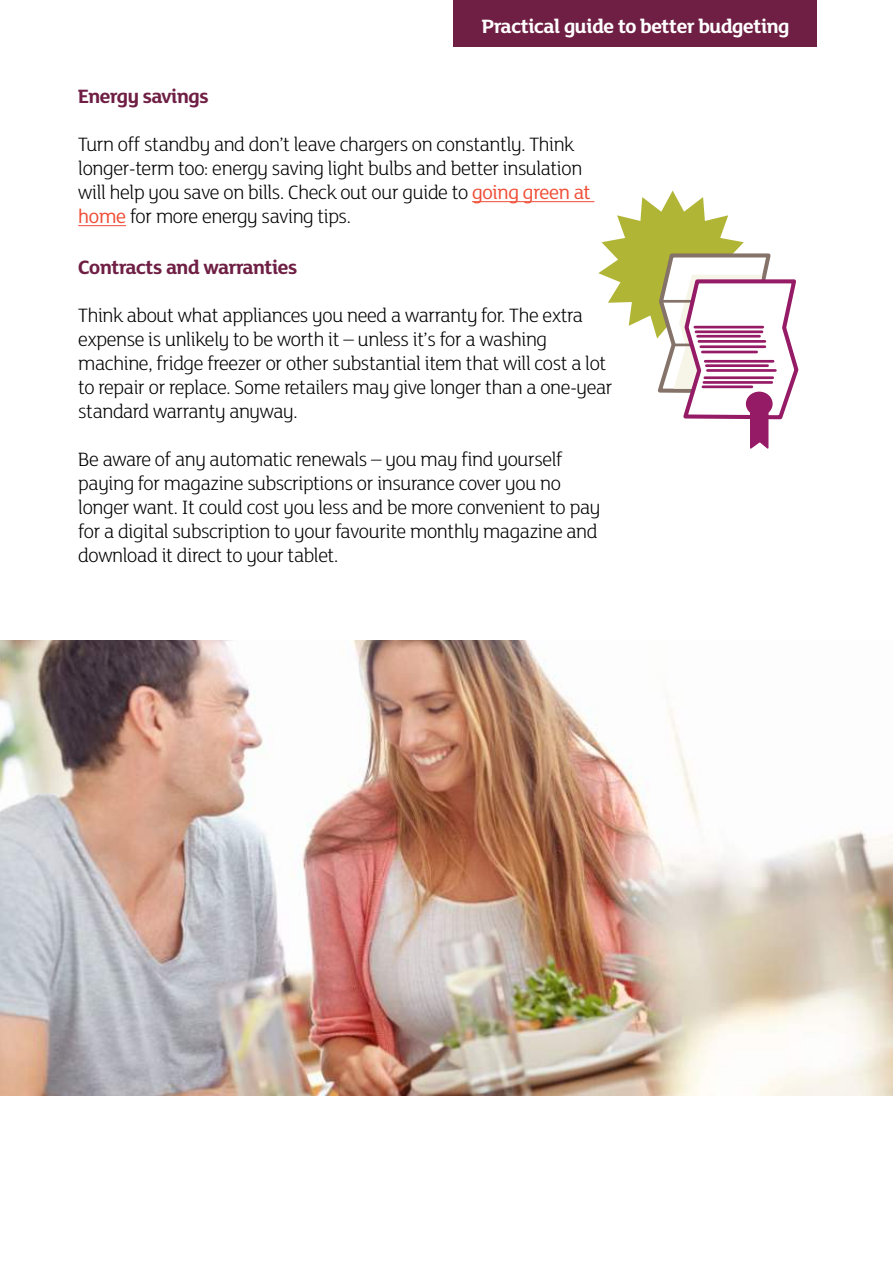
<style>
.page{position:relative;width:893px;height:1263px;background:#fff}
.page>*{position:absolute;margin:0;border:0;box-sizing:border-box;transform-origin:0 0}
.t1{font:300 21px/24px "Mary Ann BETA";letter-spacing:-.01em;color:#000}
.t2{font:700 21px "Mary Ann BETA";letter-spacing:-.015em;color:#6f1f44}
.t3{font:700 21px "Mary Ann BETA";letter-spacing:-.015em;color:#fff}
.s1{font-weight:400;color:#f04e37}
</style>
<div class="page">
<img style="left:0;top:640px;width:893px;height:455px">
<div style="left:453px;top:0;width:363px;height:47px;background:#6f1f44"></div>
<hr style="left:472px;top:201px;width:122px;height:1px;background:#f04e37">
<hr style="left:78px;top:225px;width:48px;height:1px;background:#f04e37">
<svg style="left:598px;top:191px;width:201px;height:258px"></svg>
<hr style="left:695px;top:326px;width:68px;height:2px;background:#961b66">
<hr style="left:705px;top:376px;width:68px;height:3px;background:#961b66">
<hr style="left:696px;top:330px;width:66px;height:3px;background:#961b66">
<hr style="left:704px;top:381px;width:68px;height:3px;background:#961b66">
<hr style="left:697px;top:335px;width:62px;height:3px;background:#961b66">
<hr style="left:703px;top:385px;width:49px;height:3px;background:#961b66">
<hr style="left:699px;top:340px;width:66px;height:3px;background:#961b66">
<hr style="left:701px;top:345px;width:64px;height:3px;background:#961b66">
<hr style="left:702px;top:351px;width:55px;height:2px;background:#961b66">
<hr style="left:705px;top:360px;width:68px;height:3px;background:#961b66">
<hr style="left:707px;top:369px;width:68px;height:3px;background:#961b66">
<hr style="left:706px;top:364px;width:62px;height:3px;background:#961b66">
<p class="t3" style="left:482px;top:11px;width:309px">Practical guide to better budgeting</p>
<p class="t2" style="left:78px;top:82px;width:132px">Energy savings</p>
<p class="t1" style="left:78px;top:132px;width:514px">Turn off standby and don’t leave chargers on constantly. Think longer-term too: energy saving light bulbs and better insulation will help you save on bills. Check out our guide to <span class="s1">going green at home</span> for more energy saving tips.</p>
<p class="t2" style="left:78px;top:253px;width:220px">Contracts and warranties</p>
<p class="t1" style="left:78px;top:303px;width:536px">Think about what appliances you need a warranty for. The extra expense is unlikely to be worth it – unless it’s for a washing machine, fridge freezer or other substantial item that will cost a lot to repair or replace. Some retailers may give longer than a one-year standard warranty anyway.</p>
<p class="t1" style="left:78px;top:447px;width:523px">Be aware of any automatic renewals – you may find yourself paying for magazine subscriptions or insurance cover you no longer want. It could cost you less and be more convenient to pay for a digital subscription to your favourite monthly magazine and download it direct to your tablet.</p>
</div>
